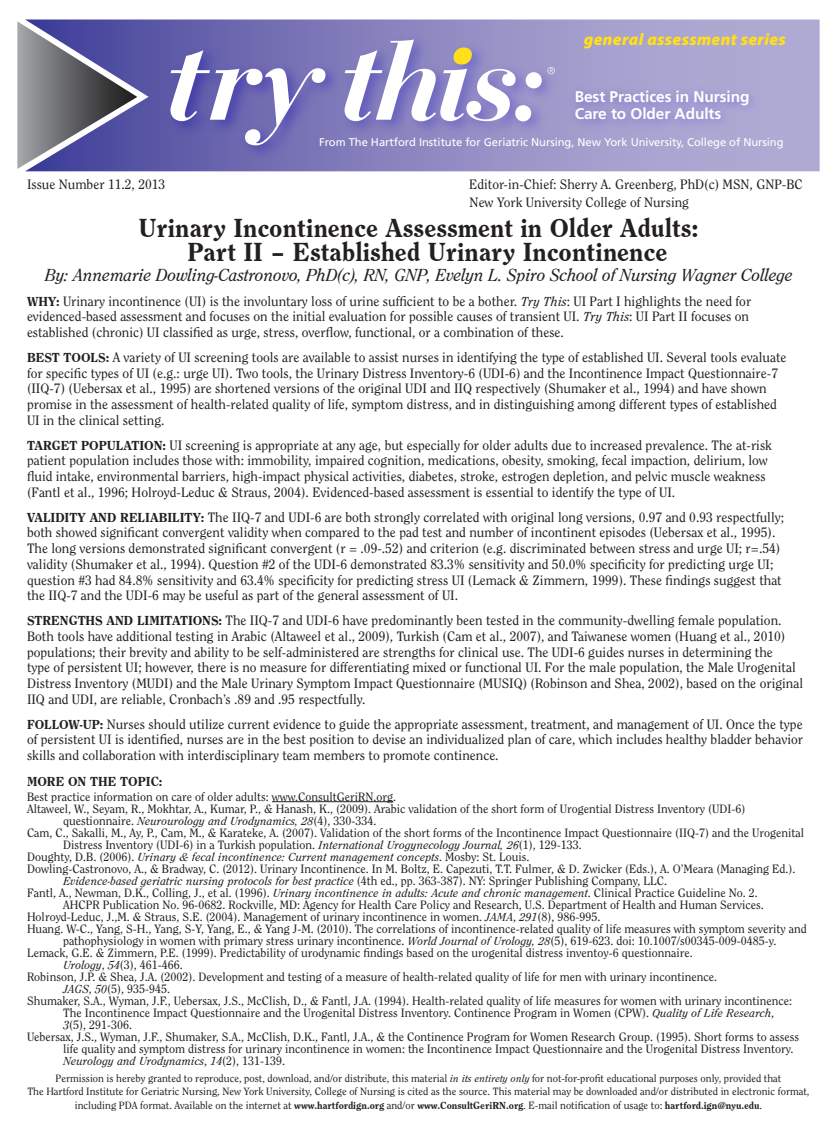
<style>
.page{position:relative;width:837px;height:1134px;background:#fff}
.page>*{position:absolute;margin:0;border:0;box-sizing:border-box;transform-origin:0 0}
.t1{font:27px/24px "Clearface Heavy DTC";color:#231f20}
.t2{font:18px "Clearface";letter-spacing:-.02em;color:#231f20}
.t3{font:italic 900 16.8px "Myriad Pro";letter-spacing:.02em;color:#ffdf1b}
.t4{font:700 15.45px/16.8px "Frutiger";letter-spacing:-.005em;color:#fff}
.t5{font:13.5px/15.8px "Clearface Std";color:#231f20}
.t6{font:13.5px "Clearface Heavy DTC";color:#231f20}
.t7{font:12px/12px "Clearface Std";color:#231f20}
.t8{font:12px "Clearface";color:#231f20}
.t9{font:11.25px "Frutiger";letter-spacing:-.005em;color:#fff}
.t10{font:10.5px/13.5px "Clearface Std";color:#231f20;text-align:center}
.s1{font-family:"Clearface Heavy DTC"}
.s2{font-family:"Clearface"}
.s3{font-family:"Clearface Std"}
</style>
<div class="page">
<svg style="left:26px;top:20px;width:794px;height:151px;background:#9893c6"></svg>
<svg style="left:17px;top:21px;width:120px;height:148px;background:#717194"></svg>
<img style="left:565px;top:79px;width:248px;height:67px">
<img style="left:162px;top:30px;width:375px;height:134px">
<svg style="left:170px;top:50px;width:155px;height:96px"></svg>
<img style="left:508px;top:62px;width:56px;height:79px">
<svg style="left:345px;top:40px;width:210px;height:81px"></svg>
<hr style="left:272px;top:801px;width:121px;height:1px;background:#231f20">
<p class="t3" style="left:584px;top:28px;width:204px">general assessment series</p>
<p class="t4" style="left:575px;top:88px;width:176px">Best Practices in Nursing<br>Care to Older Adults</p>
<p class="t9" style="left:319px;top:136px;width:466px">From The Hartford Institute for Geriatric Nursing, New York University, College of Nursing</p>
<p class="t5" style="left:27px;top:176px;width:140px">Issue Number 11.2, 2013</p>
<p class="t5" style="left:469px;top:176px;width:335px">Editor-in-Chief: Sherry A. Greenberg, PhD(c) MSN, GNP-BC</p>
<p class="t5" style="left:470px;top:194px;width:221px">New York University College of Nursing</p>
<p class="t1" style="left:188px;top:216px;width:513px;text-indent:-49px">Urinary Incontinence Assessment in Older Adults:<br>Part II – Established Urinary Incontinence</p>
<p class="t2" style="left:45px;top:265px;width:749px">By: Annemarie Dowling-Castronovo, PhD(c), RN, GNP, Evelyn L. Spiro School of Nursing Wagner College</p>
<p class="t5" style="left:27px;top:293px;width:726px"><span class="s1">WHY:</span> Urinary incontinence (UI) is the involuntary loss of urine sufficient to be a bother. <span class="s2">Try This</span>: UI Part I highlights the need for evidenced-based assessment and focuses on the initial evaluation for possible causes of transient UI. <span class="s2">Try This</span>: UI Part II focuses on established (chronic) UI classified as urge, stress, overflow, functional, or a combination of these.</p>
<p class="t5" style="left:27px;top:349px;width:761px"><span class="s1">BEST TOOLS:</span> A variety of UI screening tools are available to assist nurses in identifying the type of established UI. Several tools evaluate for specific types of UI (e.g.: urge UI). Two tools, the Urinary Distress Inventory-6 (UDI-6) and the Incontinence Impact Questionnaire-7 (IIQ-7) (Uebersax et al., 1995) are shortened versions of the original UDI and IIQ respectively (Shumaker et al., 1994) and have shown promise in the assessment of health-related quality of life, symptom distress, and in distinguishing among different types of established UI in the clinical setting.</p>
<p class="t5" style="left:27px;top:437px;width:747px"><span class="s1">TARGET POPULATION:</span> UI screening is appropriate at any age, but especially for older adults due to increased prevalence. The at-risk patient population includes those with: immobility, impaired cognition, medications, obesity, smoking, fecal impaction, delirium, low fluid intake, environmental barriers, high-impact physical activities, diabetes, stroke, estrogen depletion, and pelvic muscle weakness (Fantl et al., 1996; Holroyd-Leduc &amp; Straus, 2004). Evidenced-based assessment is essential to identify the type of UI.</p>
<p class="t5" style="left:27px;top:509px;width:759px"><span class="s1">VALIDITY AND RELIABILITY:</span> The IIQ-7 and UDI-6 are both strongly correlated with original long versions, 0.97 and 0.93 respectfully; both showed significant convergent validity when compared to the pad test and number of incontinent episodes (Uebersax et al., 1995).<br>The long versions demonstrated significant convergent (r = .09-.52) and criterion (e.g. discriminated between stress and urge UI; r=.54) validity (Shumaker et al., 1994). Question #2 of the UDI-6 demonstrated 83.3% sensitivity and 50.0% specificity for predicting urge UI; question #3 had 84.8% sensitivity and 63.4% specificity for predicting stress UI (Lemack &amp; Zimmern, 1999). These findings suggest that the IIQ-7 and the UDI-6 may be useful as part of the general assessment of UI.</p>
<p class="t5" style="left:27px;top:612px;width:778px"><span class="s1">STRENGTHS AND LIMITATIONS:</span> The IIQ-7 and UDI-6 have predominantly been tested in the community-dwelling female population.<br>Both tools have additional testing in Arabic (Altaweel et al., 2009), Turkish (Cam et al., 2007), and Taiwanese women (Huang et al., 2010) populations; their brevity and ability to be self-administered are strengths for clinical use. The UDI-6 guides nurses in determining the<br>type of persistent UI; however, there is no measure for differentiating mixed or functional UI. For the male population, the Male Urogenital Distress Inventory (MUDI) and the Male Urinary Symptom Impact Questionnaire (MUSIQ) (Robinson and Shea, 2002), based on the original IIQ and UDI, are reliable, Cronbach’s .89 and .95 respectfully.</p>
<p class="t5" style="left:27px;top:716px;width:778px;text-align:justify"><span class="s1">FOLLOW-UP:</span> Nurses should utilize current evidence to guide the appropriate assessment, treatment, and management of UI. Once the type of persistent UI is identified, nurses are in the best position to devise an individualized plan of care, which includes healthy bladder behavior skills and collaboration with interdisciplinary team members to promote continence.</p>
<p class="t6" style="left:27px;top:773px;width:137px">MORE ON THE TOPIC:</p>
<p class="t7" style="left:27px;top:790px;width:371px">Best practice information on care of older adults: www.ConsultGeriRN.org.</p>
<p class="t7" style="left:63px;top:802px;width:684px;text-indent:-36px">Altaweel, W., Seyam, R., Mokhtar, A., Kumar, P., &amp; Hanash, K., (2009). Arabic validation of the short form of Urogential Distress Inventory (UDI-6) questionnaire. <span class="s2">Neurourology and Urodynamics, 28</span>(4), 330-334.</p>
<p class="t7" style="left:63px;top:826px;width:743px;text-indent:-36px">Cam, C., Sakalli, M., Ay, P., Cam, M., &amp; Karateke, A. (2007). Validation of the short forms of the Incontinence Impact Questionnaire (IIQ-7) and the Urogenital<br>Distress Inventory (UDI-6) in a Turkish population. <span class="s2">International Urogynecology Journal, 26</span>(1), 129-133.</p>
<p class="t8" style="left:27px;top:850px;width:504px"><span class="s3">Doughty, D.B. (2006).</span> Urinary &amp; fecal incontinence: Current management concepts<span class="s3">. Mosby: St. Louis.</span></p>
<p class="t7" style="left:63px;top:862px;width:734px;text-indent:-36px">Dowling-Castronovo, A., &amp; Bradway, C. (2012). Urinary Incontinence. In M. Boltz, E. Capezuti, T.T. Fulmer, &amp; D. Zwicker (Eds.), A. O’Meara (Managing Ed.).<br><span class="s2">Evidence-based geriatric nursing protocols for best practice</span> (4th ed., pp. 363-387). NY: Springer Publishing Company, LLC.</p>
<p class="t7" style="left:63px;top:886px;width:702px;text-indent:-36px">Fantl, A., Newman, D.K., Colling, J., et al. (1996). <span class="s2">Urinary incontinence in adults: Acute and chronic management</span>. Clinical Practice Guideline No. 2.<br>AHCPR Publication No. 96-0682. Rockville, MD: Agency for Health Care Policy and Research, U.S. Department of Health and Human Services.</p>
<p class="t7" style="left:27px;top:910px;width:575px">Holroyd-Leduc, J.,M. &amp; Straus, S.E. (2004). Management of urinary incontinence in women. <span class="s2">JAMA</span>, <span class="s2">291</span>(8), 986-995.</p>
<p class="t7" style="left:27px;top:922px;width:781px;text-align:center">Huang. W-C., Yang, S-H., Yang, S-Y, Yang, E., &amp; Yang J-M. (2010). The correlations of incontinence-related quality of life measures with symptom severity and pathophysiology in women with primary stress urinary incontinence. <span class="s2">World Journal of Urology, 28</span>(5), 619-623. doi: 10.1007/s00345-009-0485-y.</p>
<p class="t7" style="left:63px;top:946px;width:631px;text-indent:-36px">Lemack, G.E. &amp; Zimmern, P.E. (1999). Predictability of urodynamic findings based on the urogenital distress inventoy-6 questionnaire.<br><span class="s2">Urology</span>, <span class="s2">54</span>(3), 461-466.</p>
<p class="t7" style="left:63px;top:970px;width:656px;text-indent:-36px">Robinson, J.P. &amp; Shea, J.A. (2002). Development and testing of a measure of health-related quality of life for men with urinary incontinence.<br><span class="s2">JAGS</span>, <span class="s2">50</span>(5), 935-945.</p>
<p class="t7" style="left:63px;top:994px;width:731px;text-indent:-36px">Shumaker, S.A., Wyman, J.F., Uebersax, J.S., McClish, D., &amp; Fantl, J.A. (1994). Health-related quality of life measures for women with urinary incontinence:<br>The Incontinence Impact Questionnaire and the Urogenital Distress Inventory. Continence Program in Women (CPW). <span class="s2">Quality of Life Research</span>,<br><span class="s2">3</span>(5), 291-306.</p>
<p class="t7" style="left:63px;top:1030px;width:738px;text-indent:-36px">Uebersax, J.S., Wyman, J.F., Shumaker, S.A., McClish, D.K., Fantl, J.A., &amp; the Continence Program for Women Research Group. (1995). Short forms to assess life quality and symptom distress for urinary incontinence in women: the Incontinence Impact Questionnaire and the Urogenital Distress Inventory.<br><span class="s2">Neurology and Urodynamics</span>, <span class="s2">14</span>(2), 131-139.</p>
<p class="t10" style="left:27px;top:1071px;width:784px">Permission is hereby granted to reproduce, post, download, and/or distribute, this material <span class="s2">in its entirety only</span> for not-for-profit educational purposes only, provided that<br>The Hartford Institute for Geriatric Nursing, New York University, College of Nursing is cited as the source. This material may be downloaded and/or distributed in electronic format, including PDA format. Available on the internet at <span class="s1">www.hartfordign.org</span> and/or <span class="s1">www.ConsultGeriRN.org</span>. E-mail notification of usage to: <span class="s1">hartford.ign@nyu.edu</span>.</p>
</div>
